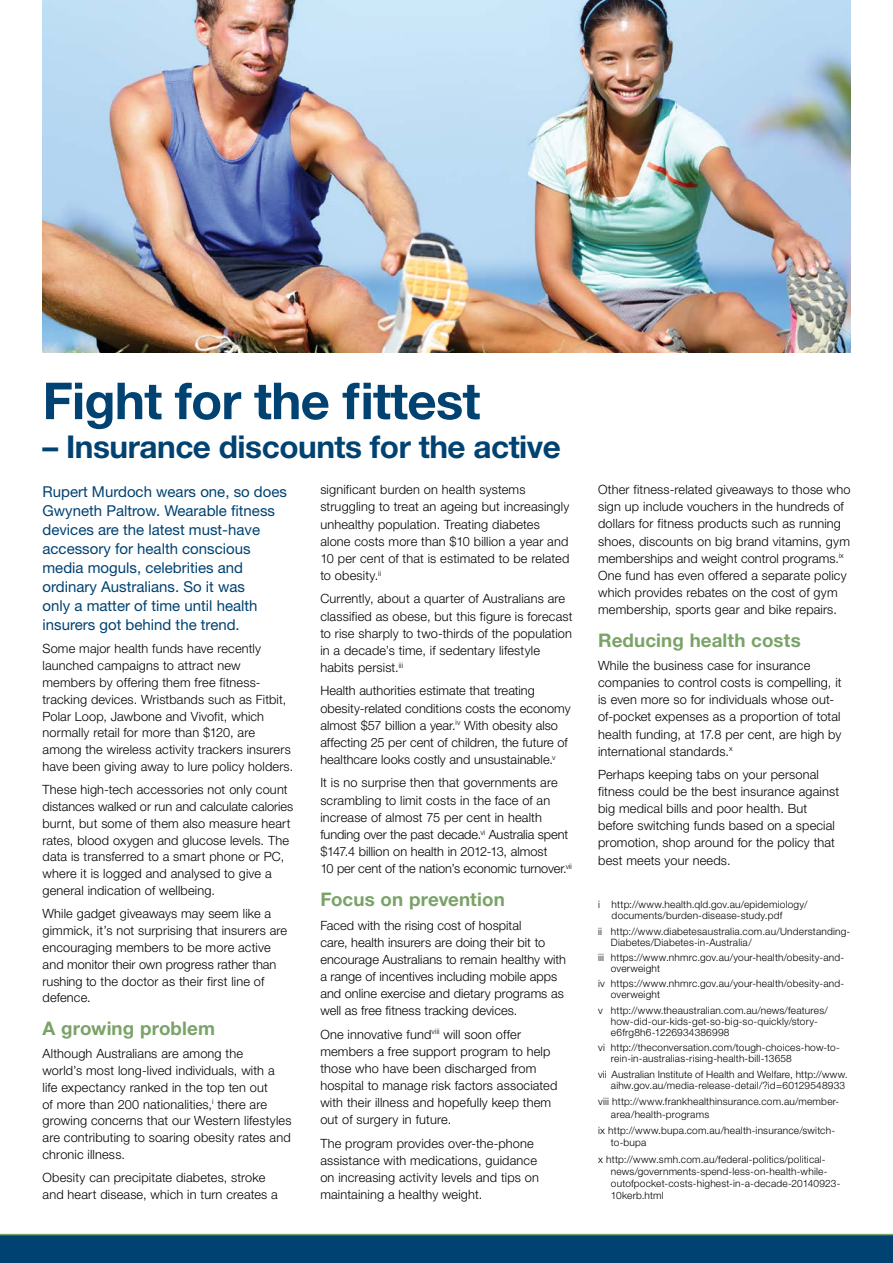
<style>
.page{position:relative;width:893px;height:1263px;background:#fff}
.page>*{position:absolute;margin:0;border:0;box-sizing:border-box;transform-origin:0 0}
.t1{font:700 51px "Helvetica Neue LT Std";letter-spacing:-.015em;color:#004271}
.t2{font:700 31.5px "Helvetica Neue LT Std";letter-spacing:-.015em;color:#004271}
.t3{font:700 18.75px "Helvetica Neue LT Std";letter-spacing:.005em;color:#7aa368}
.t4{font:15px/19px "Helvetica Neue LT Std";color:#004271}
.t5{font:300 12.75px/17.1px "Helvetica Neue LT Std";letter-spacing:.01em;color:#000}
.t6{font:300 10.2px/11.1px "Helvetica Neue LT Std";letter-spacing:.02em;color:#000}
</style>
<div class="page">
<img style="left:43px;top:0;width:807px;height:353px">
<div style="left:0;top:1234px;width:893px;height:29px;background:#004271"></div>
<h1 class="t1" style="left:43px;top:369px;width:439px">Fight for the fittest</h1>
<h2 class="t2" style="left:43px;top:428px;width:520px">– Insurance discounts for the active</h2>
<p class="t4" style="left:43px;top:481px;width:246px">Rupert Murdoch wears one, so does<br>Gwyneth Paltrow. Wearable fitness devices are the latest must-have accessory for health conscious media moguls, celebrities and ordinary Australians. So it was<br>only a matter of time until health insurers got behind the trend.</p>
<p class="t5" style="left:43px;top:640px;width:252px">Some major health funds have recently launched campaigns to attract new members by offering them free fitness&shy;tracking devices. Wristbands such as Fitbit, Polar Loop, Jawbone and Vivofit, which normally retail for more than $120, are among the wireless activity trackers insurers have been giving away to lure policy holders.</p>
<p class="t5" style="left:43px;top:781px;width:252px">These high-tech accessories not only count distances walked or run and calculate calories burnt, but some of them also measure heart rates, blood oxygen and glucose levels. The data is transferred to a smart phone or PC, where it is logged and analysed to give a general indication of wellbeing.</p>
<p class="t5" style="left:43px;top:905px;width:246px">While gadget giveaways may seem like a gimmick, it’s not surprising that insurers are encouraging members to be more active and monitor their own progress rather than rushing to the doctor as their first line of defence.</p>
<h3 class="t3" style="left:43px;top:1017px;width:174px">A growing problem</h3>
<p class="t5" style="left:43px;top:1045px;width:251px">Although Australians are among the<br>world’s most long-lived individuals, with a life expectancy ranked in the top ten out<br>of more than 200 nationalities,<sup>i</sup> there are growing concerns that our Western lifestyles are contributing to soaring obesity rates and chronic illness.</p>
<p class="t5" style="left:43px;top:1169px;width:237px">Obesity can precipitate diabetes, stroke and heart disease, which in turn creates a</p>
<p class="t5" style="left:320px;top:481px;width:250px">significant burden on health systems struggling to treat an ageing but increasingly unhealthy population. Treating diabetes alone costs more than $10 billion a year and 10 per cent of that is estimated to be related to obesity.<sup>ii</sup></p>
<p class="t5" style="left:320px;top:590px;width:254px">Currently, about a quarter of Australians are classified as obese, but this figure is forecast to rise sharply to two-thirds of the population in a decade’s time, if sedentary lifestyle habits persist.<sup>iii</sup></p>
<p class="t5" style="left:320px;top:682px;width:252px">Health authorities estimate that treating obesity-related conditions costs the economy almost $57 billion a year.<sup>iv</sup> With obesity also affecting 25 per cent of children, the future of healthcare looks costly and unsustainable.<sup>v</sup></p>
<p class="t5" style="left:320px;top:774px;width:253px">It is no surprise then that governments are scrambling to limit costs in the face of an increase of almost 75 per cent in health funding over the past decade.<sup>vi</sup> Australia spent $147.4 billion on health in 2012-13, almost<br>10 per cent of the nation’s economic turnover.<sup>vii</sup></p>
<h3 class="t3" style="left:320px;top:888px;width:186px">Focus on prevention</h3>
<p class="t5" style="left:320px;top:916px;width:247px">Faced with the rising cost of hospital<br>care, health insurers are doing their bit to encourage Australians to remain healthy with a range of incentives including mobile apps and online exercise and dietary programs as well as free fitness tracking devices.</p>
<p class="t5" style="left:320px;top:1025px;width:239px">One innovative fund<sup>viii</sup> will soon offer members a free support program to help those who have been discharged from hospital to manage risk factors associated with their illness and hopefully keep them out of surgery in future.</p>
<p class="t5" style="left:320px;top:1134px;width:220px">The program provides over-the-phone assistance with medications, guidance on increasing activity levels and tips on maintaining a healthy weight.</p>
<p class="t5" style="left:598px;top:481px;width:254px">Other fitness-related giveaways to those who sign up include vouchers in the hundreds of dollars for fitness products such as running shoes, discounts on big brand vitamins, gym memberships and weight control programs.<sup>ix </sup>One fund has even offered a separate policy which provides rebates on the cost of gym membership, sports gear and bike repairs.</p>
<h3 class="t3" style="left:598px;top:628px;width:204px">Reducing health costs</h3>
<p class="t5" style="left:598px;top:657px;width:245px">While the business case for insurance companies to control costs is compelling, it is even more so for individuals whose out&shy;of-pocket expenses as a proportion of total health funding, at 17.8 per cent, are high by international standards.<sup>x</sup></p>
<p class="t5" style="left:598px;top:766px;width:242px">Perhaps keeping tabs on your personal fitness could be the best insurance against big medical bills and poor health. But before switching funds based on a special promotion, shop around for the policy that best meets your needs.</p>
<p class="t6" style="left:612px;top:899px;width:197px;text-indent:-13px">i http://www.health.qld.gov.au/epidemiology/ documents/burden-disease-study.pdf</p>
<p class="t6" style="left:611px;top:925px;width:241px;text-indent:-13px">ii http://www.diabetesaustralia.com.au/Understanding-<br>Diabetes/Diabetes-in-Australia/</p>
<p class="t6" style="left:611px;top:951px;width:235px;text-indent:-13px">iii https://www.nhmrc.gov.au/your-health/obesity-and&shy;overweight</p>
<p class="t6" style="left:611px;top:978px;width:235px;text-indent:-13px">iv https://www.nhmrc.gov.au/your-health/obesity-and&shy;overweight</p>
<p class="t6" style="left:611px;top:1004px;width:218px;text-indent:-13px">v http://www.theaustralian.com.au/news/features/ how-did-our-kids-get-so-big-so-quickly/story&shy;e6frg8h6-1226934386998</p>
<p class="t6" style="left:611px;top:1042px;width:230px;text-indent:-13px">vi http://theconversation.com/tough-choices-how-to&shy;rein-in-australias-rising-health-bill-13658</p>
<p class="t6" style="left:598px;top:1068px;width:251px;text-align:right">vii Australian Institute of Health and Welfare, http://www. aihw.gov.au/media-release-detail/?id=60129548933</p>
<p class="t6" style="left:611px;top:1095px;width:230px;line-height:12.1px;text-indent:-13px">viii http://www.frankhealthinsurance.com.au/member&shy;area/health-programs</p>
<p class="t6" style="left:611px;top:1124px;width:226px;line-height:12.1px;text-indent:-13px">ix http://www.bupa.com.au/health-insurance/switch&shy;to-bupa</p>
<p class="t6" style="left:611px;top:1153px;width:231px;line-height:12.1px;text-indent:-13px">x http://www.smh.com.au/federal-politics/political&shy;news/governments-spend-less-on-health-while&shy;outofpocket-costs-highest-in-a-decade-20140923- 10kerb.html</p>
</div>
